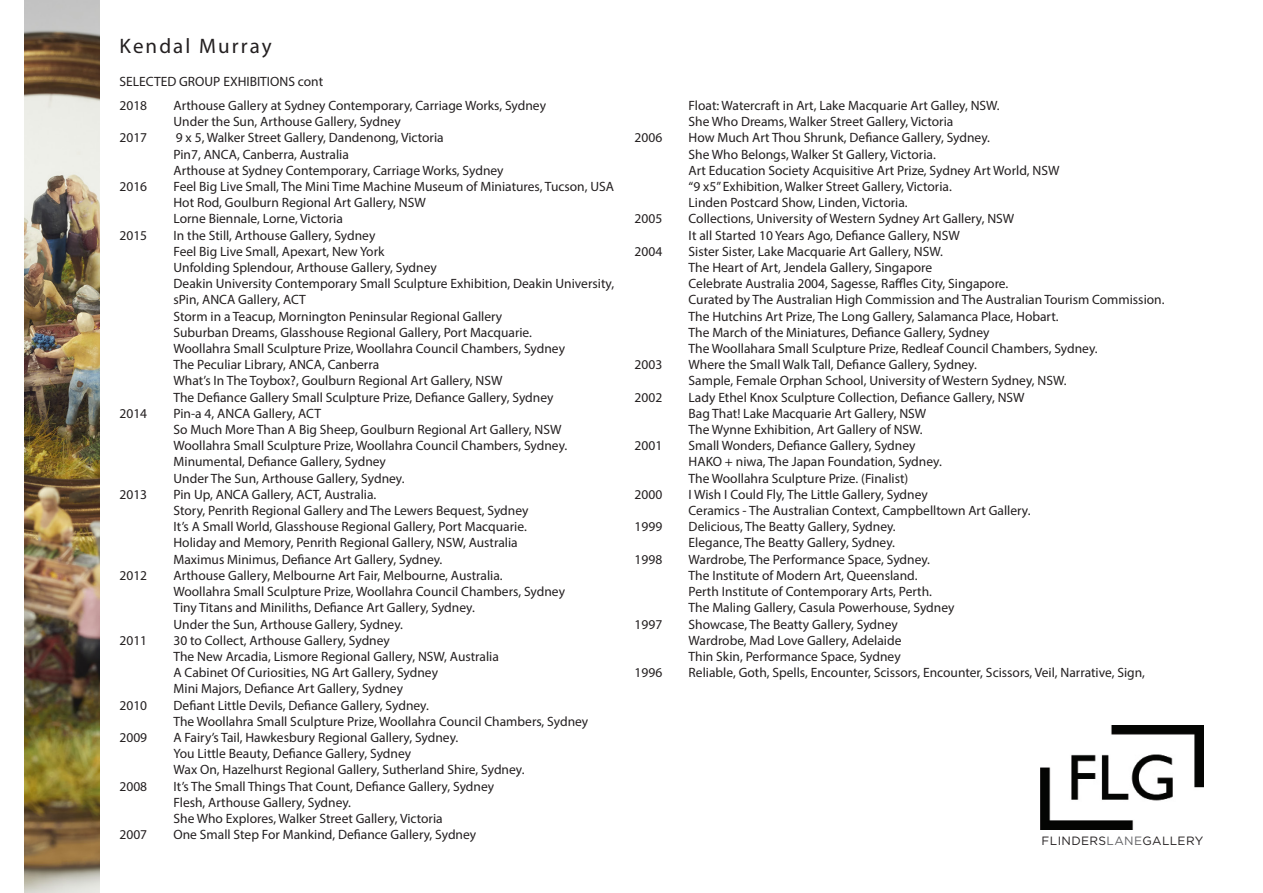
<style>
.page{position:relative;width:1263px;height:893px;background:#fff}
.page>*{position:absolute;margin:0;border:0;box-sizing:border-box;transform-origin:0 0}
.t1{font:21px "Myriad Pro";letter-spacing:.1em;color:#231f20}
.t2{font:13.5px/16.2px "Myriad Pro";color:#231f20}
.t3{font:12px "Gotham";letter-spacing:.03em;color:#231f20}
.s1{color:#636366}
</style>
<div class="page">
<img style="left:1041px;top:725px;width:162px;height:104px">
<img style="left:24px;top:0;width:75px;height:893px">
<p class="t1" style="left:120px;top:33px;width:154px">Kendal Murray</p>
<p class="t2" style="left:120px;top:74px;width:205px">SELECTED GROUP EXHIBITIONS cont</p>
<p class="t2" style="left:120px;top:97px;width:29px">2018</p>
<p class="t2" style="left:174px;top:97px;width:374px">Arthouse Gallery at Sydney Contemporary, Carriage Works, Sydney</p>
<p class="t2" style="left:174px;top:113px;width:229px">Under the Sun, Arthouse Gallery, Sydney</p>
<p class="t2" style="left:120px;top:130px;width:29px">2017</p>
<p class="t2" style="left:176px;top:130px;width:269px">9 x 5, Walker Street Gallery, Dandenong, Victoria</p>
<p class="t2" style="left:174px;top:146px;width:177px">Pin7, ANCA, Canberra, Australia</p>
<p class="t2" style="left:174px;top:162px;width:332px">Arthouse at Sydney Contemporary, Carriage Works, Sydney</p>
<p class="t2" style="left:120px;top:178px;width:29px">2016</p>
<p class="t2" style="left:174px;top:178px;width:442px">Feel Big Live Small, The Mini Time Machine Museum of Miniatures, Tucson, USA</p>
<p class="t2" style="left:174px;top:194px;width:254px">Hot Rod, Goulburn Regional Art Gallery, NSW</p>
<p class="t2" style="left:174px;top:211px;width:171px">Lorne Biennale, Lorne, Victoria</p>
<p class="t2" style="left:120px;top:227px;width:29px">2015</p>
<p class="t2" style="left:174px;top:227px;width:203px">In the Still, Arthouse Gallery, Sydney</p>
<p class="t2" style="left:174px;top:243px;width:212px">Feel Big Live Small, Apexart, New York</p>
<p class="t2" style="left:174px;top:259px;width:265px">Unfolding Splendour, Arthouse Gallery, Sydney</p>
<p class="t2" style="left:174px;top:275px;width:442px">Deakin University Contemporary Small Sculpture Exhibition, Deakin University,</p>
<p class="t2" style="left:174px;top:292px;width:134px">sPin, ANCA Gallery, ACT</p>
<p class="t2" style="left:174px;top:308px;width:330px">Storm in a Teacup, Mornington Peninsular Regional Gallery</p>
<p class="t2" style="left:174px;top:324px;width:360px">Suburban Dreams, Glasshouse Regional Gallery, Port Macquarie.</p>
<p class="t2" style="left:174px;top:340px;width:393px">Woollahra Small Sculpture Prize, Woollahra Council Chambers, Sydney</p>
<p class="t2" style="left:174px;top:356px;width:207px">The Peculiar Library, ANCA, Canberra</p>
<p class="t2" style="left:174px;top:373px;width:331px">What’s In The Toybox?, Goulburn Regional Art Gallery, NSW</p>
<p class="t2" style="left:174px;top:389px;width:381px">The Defiance Gallery Small Sculpture Prize, Defiance Gallery, Sydney</p>
<p class="t2" style="left:120px;top:405px;width:29px">2014</p>
<p class="t2" style="left:174px;top:405px;width:149px">Pin-a 4, ANCA Gallery, ACT</p>
<p class="t2" style="left:174px;top:421px;width:389px">So Much More Than A Big Sheep, Goulburn Regional Art Gallery, NSW</p>
<p class="t2" style="left:174px;top:437px;width:395px">Woollahra Small Sculpture Prize, Woollahra Council Chambers, Sydney.</p>
<p class="t2" style="left:174px;top:454px;width:214px">Minumental, Defiance Gallery, Sydney</p>
<p class="t2" style="left:174px;top:470px;width:233px">Under The Sun, Arthouse Gallery, Sydney.</p>
<p class="t2" style="left:120px;top:486px;width:29px">2013</p>
<p class="t2" style="left:174px;top:486px;width:204px">Pin Up, ANCA Gallery, ACT, Australia.</p>
<p class="t2" style="left:174px;top:502px;width:356px">Story, Penrith Regional Gallery and The Lewers Bequest, Sydney</p>
<p class="t2" style="left:174px;top:518px;width:355px">It’s A Small World, Glasshouse Regional Gallery, Port Macquarie.</p>
<p class="t2" style="left:174px;top:535px;width:346px">Holiday and Memory, Penrith Regional Gallery, NSW, Australia</p>
<p class="t2" style="left:174px;top:551px;width:270px">Maximus Minimus, Defiance Art Gallery, Sydney.</p>
<p class="t2" style="left:120px;top:567px;width:29px">2012</p>
<p class="t2" style="left:174px;top:567px;width:331px">Arthouse Gallery, Melbourne Art Fair, Melbourne, Australia.</p>
<p class="t2" style="left:174px;top:583px;width:393px">Woollahra Small Sculpture Prize, Woollahra Council Chambers, Sydney<br>Tiny Titans and Miniliths, Defiance Art Gallery, Sydney.</p>
<p class="t2" style="left:174px;top:616px;width:231px">Under the Sun, Arthouse Gallery, Sydney.</p>
<p class="t2" style="left:120px;top:632px;width:29px">2011</p>
<p class="t2" style="left:174px;top:632px;width:218px">30 to Collect, Arthouse Gallery, Sydney</p>
<p class="t2" style="left:174px;top:648px;width:327px">The New Arcadia, Lismore Regional Gallery, NSW, Australia</p>
<p class="t2" style="left:174px;top:664px;width:266px">A Cabinet Of Curiosities, NG Art Gallery, Sydney</p>
<p class="t2" style="left:174px;top:680px;width:231px">Mini Majors, Defiance Art Gallery, Sydney</p>
<p class="t2" style="left:120px;top:697px;width:29px">2010</p>
<p class="t2" style="left:174px;top:697px;width:257px">Defiant Little Devils, Defiance Gallery, Sydney.</p>
<p class="t2" style="left:174px;top:713px;width:416px">The Woollahra Small Sculpture Prize, Woollahra Council Chambers, Sydney</p>
<p class="t2" style="left:120px;top:729px;width:29px">2009</p>
<p class="t2" style="left:174px;top:729px;width:286px">A Fairy’s Tail, Hawkesbury Regional Gallery, Sydney.</p>
<p class="t2" style="left:174px;top:745px;width:239px">You Little Beauty, Defiance Gallery, Sydney</p>
<p class="t2" style="left:174px;top:761px;width:352px">Wax On, Hazelhurst Regional Gallery, Sutherland Shire, Sydney.</p>
<p class="t2" style="left:120px;top:778px;width:29px">2008</p>
<p class="t2" style="left:174px;top:778px;width:322px">It’s The Small Things That Count, Defiance Gallery, Sydney</p>
<p class="t2" style="left:174px;top:794px;width:179px">Flesh, Arthouse Gallery, Sydney.</p>
<p class="t2" style="left:174px;top:810px;width:271px">She Who Explores, Walker Street Gallery, Victoria</p>
<p class="t2" style="left:120px;top:826px;width:29px">2007</p>
<p class="t2" style="left:174px;top:826px;width:304px">One Small Step For Mankind, Defiance Gallery, Sydney</p>
<p class="t2" style="left:689px;top:97px;width:313px">Float: Watercraft in Art, Lake Macquarie Art Galley, NSW.</p>
<p class="t2" style="left:689px;top:113px;width:266px">She Who Dreams, Walker Street Gallery, Victoria</p>
<p class="t2" style="left:635px;top:130px;width:29px">2006</p>
<p class="t2" style="left:689px;top:130px;width:303px">How Much Art Thou Shrunk, Defiance Gallery, Sydney.</p>
<p class="t2" style="left:689px;top:146px;width:249px">She Who Belongs, Walker St Gallery, Victoria.</p>
<p class="t2" style="left:689px;top:162px;width:372px">Art Education Society Acquisitive Art Prize, Sydney Art World, NSW</p>
<p class="t2" style="left:689px;top:178px;width:265px">“9 x5” Exhibition, Walker Street Gallery, Victoria.</p>
<p class="t2" style="left:689px;top:194px;width:221px">Linden Postcard Show, Linden, Victoria.</p>
<p class="t2" style="left:635px;top:211px;width:29px">2005</p>
<p class="t2" style="left:689px;top:211px;width:327px">Collections, University of Western Sydney Art Gallery, NSW</p>
<p class="t2" style="left:689px;top:227px;width:273px">It all Started 10 Years Ago, Defiance Gallery, NSW</p>
<p class="t2" style="left:635px;top:243px;width:29px">2004</p>
<p class="t2" style="left:689px;top:243px;width:256px">Sister Sister, Lake Macquarie Art Gallery, NSW.</p>
<p class="t2" style="left:689px;top:259px;width:245px">The Heart of Art, Jendela Gallery, Singapore</p>
<p class="t2" style="left:689px;top:275px;width:321px">Celebrate Australia 2004, Sagesse, Raffles City, Singapore.</p>
<p class="t2" style="left:689px;top:292px;width:477px">Curated by The Australian High Commission and The Australian Tourism Commission.</p>
<p class="t2" style="left:689px;top:308px;width:371px">The Hutchins Art Prize, The Long Gallery, Salamanca Place, Hobart.</p>
<p class="t2" style="left:689px;top:324px;width:302px">The March of the Miniatures, Defiance Gallery, Sydney</p>
<p class="t2" style="left:689px;top:340px;width:411px">The Woollahara Small Sculpture Prize, Redleaf Council Chambers, Sydney.</p>
<p class="t2" style="left:635px;top:356px;width:29px">2003</p>
<p class="t2" style="left:689px;top:356px;width:290px">Where the Small Walk Tall, Defiance Gallery, Sydney.</p>
<p class="t2" style="left:689px;top:373px;width:379px">Sample, Female Orphan School, University of Western Sydney, NSW.</p>
<p class="t2" style="left:635px;top:389px;width:29px">2002</p>
<p class="t2" style="left:689px;top:389px;width:338px">Lady Ethel Knox Sculpture Collection, Defiance Gallery, NSW</p>
<p class="t2" style="left:689px;top:405px;width:239px">Bag That! Lake Macquarie Art Gallery, NSW</p>
<p class="t2" style="left:689px;top:421px;width:236px">The Wynne Exhibition, Art Gallery of NSW.</p>
<p class="t2" style="left:635px;top:437px;width:29px">2001</p>
<p class="t2" style="left:689px;top:437px;width:228px">Small Wonders, Defiance Gallery, Sydney</p>
<p class="t2" style="left:689px;top:454px;width:255px">HAKO + niwa, The Japan Foundation, Sydney.</p>
<p class="t2" style="left:689px;top:470px;width:221px">The Woollahra Sculpture Prize. (Finalist)</p>
<p class="t2" style="left:635px;top:486px;width:29px">2000</p>
<p class="t2" style="left:689px;top:486px;width:241px">I Wish I Could Fly, The Little Gallery, Sydney</p>
<p class="t2" style="left:689px;top:502px;width:343px">Ceramics - The Australian Context, Campbelltown Art Gallery.</p>
<p class="t2" style="left:635px;top:518px;width:29px">1999</p>
<p class="t2" style="left:689px;top:518px;width:209px">Delicious, The Beatty Gallery, Sydney.</p>
<p class="t2" style="left:689px;top:535px;width:208px">Elegance, The Beatty Gallery, Sydney.</p>
<p class="t2" style="left:635px;top:551px;width:29px">1998</p>
<p class="t2" style="left:689px;top:551px;width:243px">Wardrobe, The Performance Space, Sydney.</p>
<p class="t2" style="left:689px;top:567px;width:230px">The Institute of Modern Art, Queensland.</p>
<p class="t2" style="left:689px;top:583px;width:245px">Perth Institute of Contemporary Arts, Perth.</p>
<p class="t2" style="left:689px;top:599px;width:267px">The Maling Gallery, Casula Powerhouse, Sydney</p>
<p class="t2" style="left:635px;top:616px;width:29px">1997</p>
<p class="t2" style="left:689px;top:616px;width:211px">Showcase, The Beatty Gallery, Sydney</p>
<p class="t2" style="left:689px;top:632px;width:214px">Wardrobe, Mad Love Gallery, Adelaide</p>
<p class="t2" style="left:689px;top:648px;width:214px">Thin Skin, Performance Space, Sydney</p>
<p class="t2" style="left:635px;top:664px;width:29px">1996</p>
<p class="t2" style="left:689px;top:664px;width:458px">Reliable, Goth, Spells, Encounter, Scissors, Encounter, Scissors, Veil, Narrative, Sign,</p>
<p class="t3" style="left:1042px;top:833px;width:163px">FLINDERS<span class="s1">LANE</span>GALLERY</p>
</div>
